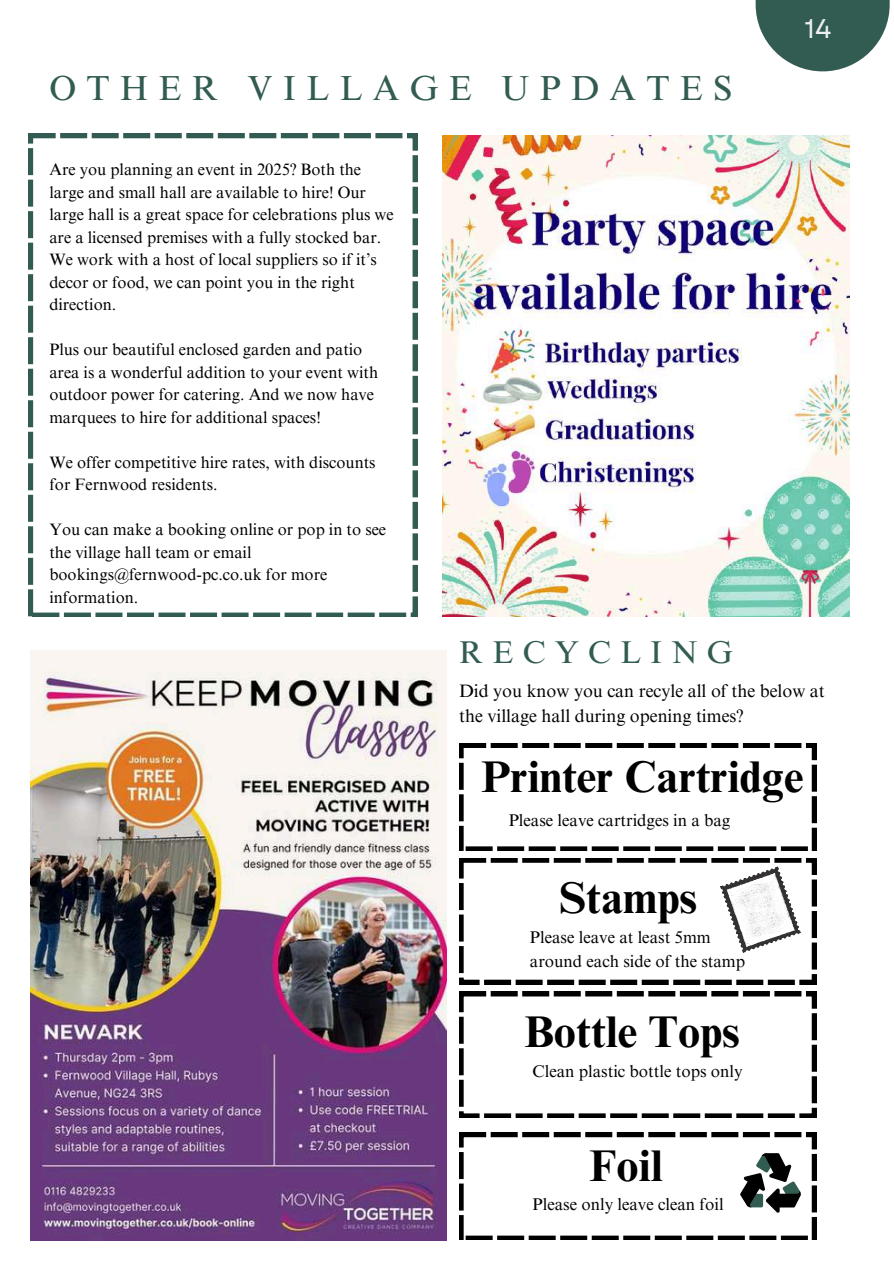
<style>
.page{position:relative;width:894px;height:1264px;background:#fff}
.page>*{position:absolute;margin:0;border:0;box-sizing:border-box;transform-origin:0 0}
.t1{font:700 44.4px "Times NRMT Pro";color:#000}
.t2{font:34.8px "Times NRMT Pro";letter-spacing:.29em;color:#325c52}
.t3{font:31.5px "Times NRMT Pro";letter-spacing:.29em;color:#325c52}
.t4{font:27px "Garet";color:#edeff1}
.t5{font:18px/24.8px "Times NRMT Pro";color:#000}
.t6{font:16.95px/23.2px "Times NRMT Pro";color:#000}
.t7{font:16.5px/22.5px "Times NRMT Pro";color:#000}
</style>
<div class="page">
<svg style="left:755px;top:0;width:134px;height:71px;fill:#325c52"></svg>
<svg style="left:59px;top:1240px;width:134px;height:1px"></svg>
<svg style="left:459px;top:992px;width:356px;height:125px"></svg>
<svg style="left:459px;top:743px;width:356px;height:107px"></svg>
<svg style="left:459px;top:858px;width:356px;height:126px"></svg>
<svg style="left:459px;top:1132px;width:356px;height:107px"></svg>
<img style="left:30px;top:650px;width:416px;height:590px">
<img style="left:442px;top:135px;width:407px;height:482px">
<svg style="left:29px;top:134px;width:388px;height:482px"></svg>
<h2 class="t2" style="left:49px;top:75px;width:684px">OTHER VILLAGE UPDATES</h2>
<p class="t7" style="left:49px;top:160px;width:346px">Are you planning an event in 2025? Both the large and small hall are available to hire! Our large hall is a great space for celebrations plus we are a licensed premises with a fully stocked bar.<br>We work with a host of local suppliers so if it’s decor or food, we can point you in the right direction.</p>
<p class="t7" style="left:49px;top:340px;width:330px">Plus our beautiful enclosed garden and patio area is a wonderful addition to your event with outdoor power for catering. And we now have marquees to hire for additional spaces!</p>
<p class="t7" style="left:49px;top:453px;width:327px">We offer competitive hire rates, with discounts for Fernwood residents.</p>
<p class="t7" style="left:49px;top:520px;width:338px">You can make a booking online or pop in to see the village hall team or email bookings@fernwood-pc.co.uk for more information.</p>
<h3 class="t3" style="left:459px;top:640px;width:275px">RECYCLING</h3>
<h3 class="t4" style="left:804px;top:9px;width:28px">14</h3>
<p class="t5" style="left:459px;top:680px;width:367px">Did you know you can recyle all of the below at the village hall during opening times?</p>
<h1 class="t1" style="left:481px;top:759px;width:324px">Printer Cartridge</h1>
<p class="t6" style="left:508px;top:810px;width:223px">Please leave cartridges in a bag</p>
<h1 class="t1" style="left:559px;top:881px;width:139px">Stamps</h1>
<p class="t6" style="left:530px;top:928px;width:217px">Please leave at least 5mm around each side of the stamp</p>
<h1 class="t1" style="left:524px;top:1015px;width:217px">Bottle Tops</h1>
<p class="t6" style="left:532px;top:1061px;width:211px">Clean plastic bottle tops only</p>
<h1 class="t1" style="left:589px;top:1148px;width:75px">Foil</h1>
<p class="t6" style="left:532px;top:1194px;width:192px">Please only leave clean foil</p>
</div>
